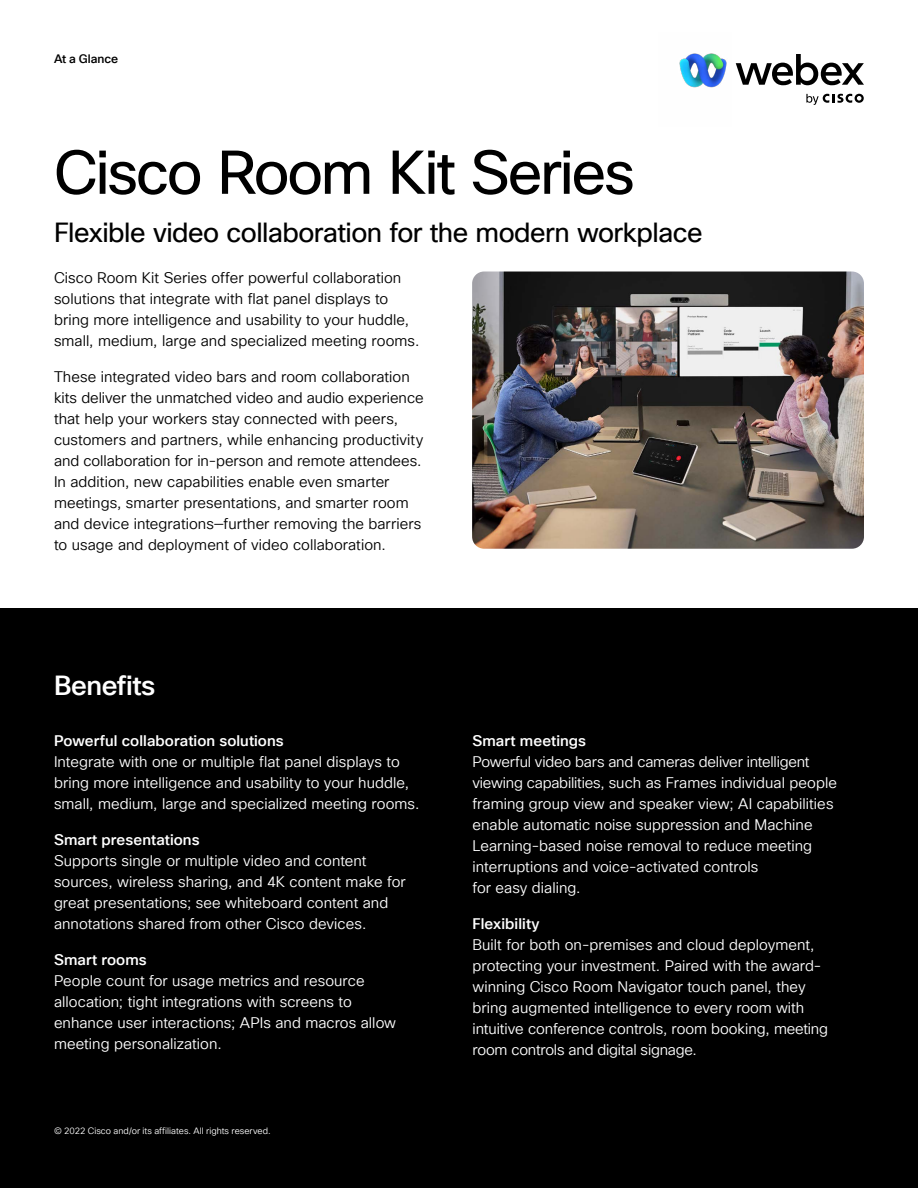
<style>
.page{position:relative;width:918px;height:1188px;background:#fff}
.page>*{position:absolute;margin:0;border:0;box-sizing:border-box;transform-origin:0 0}
.t1{font:60px "Cisco Sans TT";letter-spacing:-.035em;color:#000}
.t2{font:27px "Cisco Sans TT";letter-spacing:-.02em;color:#000}
.t3{font:500 27px "Cisco Sans TT";letter-spacing:-.015em;color:#fff}
.t4{font:15px/21px "Cisco Sans TT Light";letter-spacing:.005em;color:#fff}
.t5{font:15px/21px "Cisco Sans TT Light";letter-spacing:.005em;color:#000}
.t6{font:500 15px "Cisco Sans TT";letter-spacing:.005em;color:#fff}
.t7{font:500 12px "Cisco Sans TT";letter-spacing:-.005em;color:#000}
.t8{font:9px "Cisco Sans TT Light";letter-spacing:.005em;color:#fff}
</style>
<div class="page">
<div style="left:0;top:608px;width:918px;height:580px;background:#000"></div>
<img style="left:472px;top:272px;width:392px;height:277px">
<img style="left:679px;top:53px;width:48px;height:35px">
<svg style="left:736px;top:54px;width:128px;height:31px"></svg>
<svg style="left:806px;top:94px;width:58px;height:11px"></svg>
<p class="t7" style="left:54px;top:51px;width:66px">At a Glance</p>
<h1 class="t1" style="left:54px;top:134px;width:582px">Cisco Room Kit Series</h1>
<h2 class="t2" style="left:54px;top:215px;width:650px">Flexible video collaboration for the modern workplace</h2>
<p class="t5" style="left:54px;top:268px;width:367px">Cisco Room Kit Series offer powerful collaboration solutions that integrate with flat panel displays to bring more intelligence and usability to your huddle, small, medium, large and specialized meeting rooms.</p>
<p class="t5" style="left:54px;top:367px;width:371px">These integrated video bars and room collaboration kits deliver the unmatched video and audio experience that help your workers stay connected with peers, customers and partners, while enhancing productivity and collaboration for in-person and remote attendees.<br>In addition, new capabilities enable even smarter meetings, smarter presentations, and smarter room and device integrations—further removing the barriers to usage and deployment of video collaboration.</p>
<h2 class="t3" style="left:54px;top:668px;width:103px">Benefits</h2>
<p class="t6" style="left:54px;top:731px;width:231px">Powerful collaboration solutions</p>
<p class="t4" style="left:54px;top:752px;width:367px">Integrate with one or multiple flat panel displays to bring more intelligence and usability to your huddle, small, medium, large and specialized meeting rooms.</p>
<p class="t6" style="left:54px;top:830px;width:147px">Smart presentations</p>
<p class="t4" style="left:54px;top:851px;width:353px">Supports single or multiple video and content sources, wireless sharing, and 4K content make for great presentations; see whiteboard content and annotations shared from other Cisco devices.</p>
<p class="t6" style="left:54px;top:950px;width:94px">Smart rooms</p>
<p class="t4" style="left:54px;top:971px;width:344px">People count for usage metrics and resource allocation; tight integrations with screens to enhance user interactions; APIs and macros allow meeting personalization.</p>
<p class="t8" style="left:54px;top:1125px;width:218px">© 2022 Cisco and/or its affiliates. All rights reserved.</p>
<p class="t6" style="left:472px;top:731px;width:115px">Smart meetings</p>
<p class="t4" style="left:472px;top:752px;width:366px">Powerful video bars and cameras deliver intelligent viewing capabilities, such as Frames individual people framing group view and speaker view; AI capabilities enable automatic noise suppression and Machine Learning-based noise removal to reduce meeting interruptions and voice-activated controls<br>for easy dialing.</p>
<p class="t6" style="left:472px;top:914px;width:69px">Flexibility</p>
<p class="t4" style="left:472px;top:935px;width:357px">Built for both on-premises and cloud deployment, protecting your investment. Paired with the award&shy;winning Cisco Room Navigator touch panel, they bring augmented intelligence to every room with intuitive conference controls, room booking, meeting room controls and digital signage.</p>
</div>
